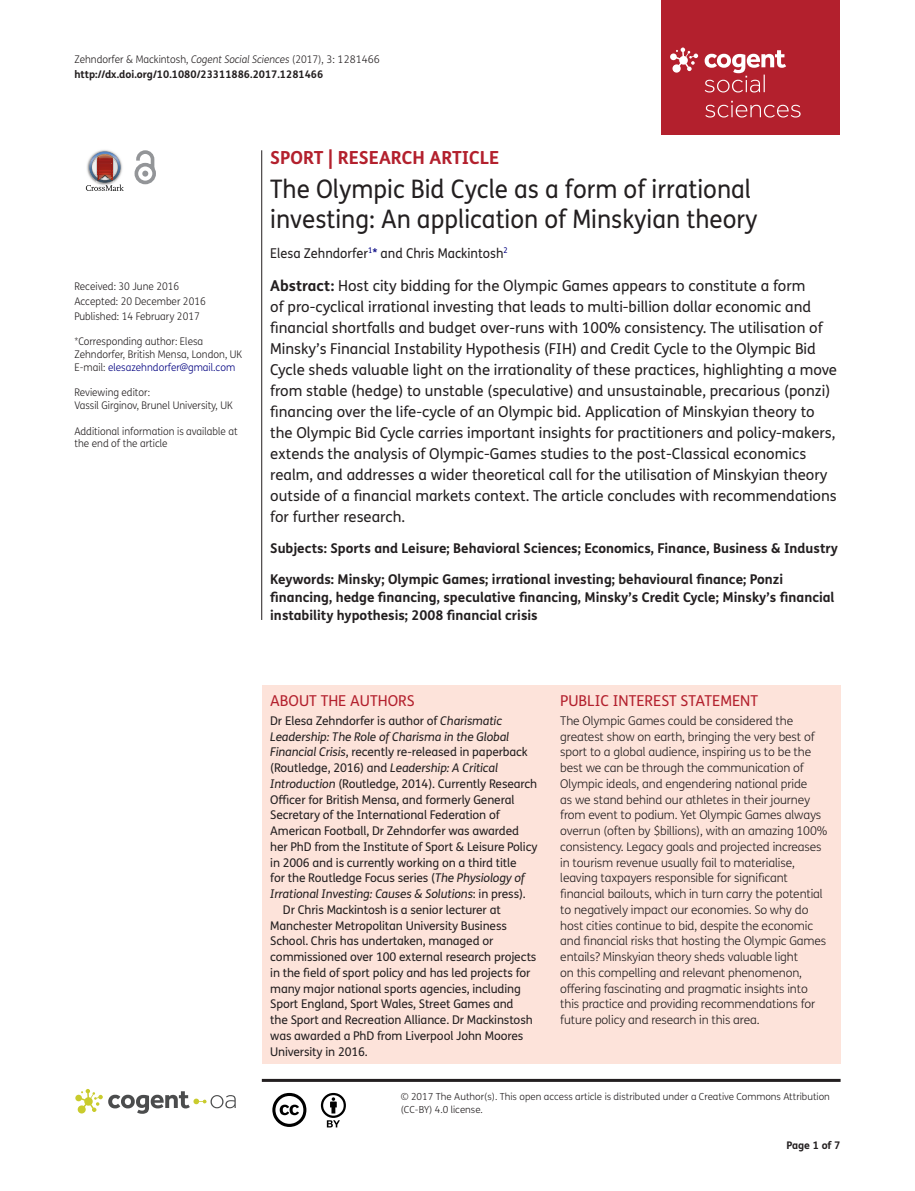
<style>
.page{position:relative;width:915px;height:1191px;background:#fff}
.page>*{position:absolute;margin:0;border:0;box-sizing:border-box;transform-origin:0 0}
.t1{font:25.5px/30px "FS Me Pro";color:#231f20;scale:.95 1}
.t2{font:700 18px "FS Me Pro";color:#b3202d}
.t3{font:15px/21px "FS Me Pro";color:#231f20}
.t4{font:15px "FS Me Pro";color:#b3202d}
.t5{font:700 13.5px/18px "FS Me Pro";color:#231f20}
.t6{font:13.5px "FS Me Pro";color:#231f20;scale:.95 1}
.t7{font:300 12px/15.8px "FS Me Pro";letter-spacing:-.01em;color:#231f20}
.t8{font:12px "FS Me Pro";letter-spacing:-.01em;color:#231f20}
.t9{font:italic 12px "FS Me Pro";letter-spacing:-.01em;color:#231f20}
.t10{font:300 10.5px/12.8px "FS Me Pro";color:#231f20;scale:.95 1}
.t11{font:700 10.5px/15px "FS Me Pro";color:#231f20}
.t12{font:300 9.75px/12.8px "FS Me Pro";color:#231f20}
.s1{font-weight:300}
.s2{font-weight:300;font-style:italic}
.s3{color:#000080}
.s4{font-weight:700}
.s5{font-style:italic}
.s6{font-style:normal}
</style>
<div class="page">
<div style="left:661px;top:0;width:179px;height:134px;background:#b3202d"></div>
<svg style="left:670px;top:48px;width:28px;height:25px"></svg>
<svg style="left:705px;top:101px;width:95px;height:16px"></svg>
<svg style="left:704px;top:50px;width:81px;height:42px"></svg>
<div style="left:261px;top:685px;width:579px;height:378px;background:#fde3da"></div>
<svg style="left:86px;top:151px;width:38px;height:40px"></svg>
<svg style="left:134px;top:150px;width:22px;height:34px"></svg>
<hr style="left:261px;top:150px;width:1px;height:470px;background:#231f20">
<svg style="left:75px;top:1089px;width:161px;height:24px"></svg>
<svg style="left:272px;top:1093px;width:34px;height:34px"></svg>
<svg style="left:321px;top:1093px;width:25px;height:34px"></svg>
<hr style="left:262px;top:1078px;width:578px;height:3px;background:#231f20">
<p class="t11" style="left:74px;top:51px;width:307px"><span class="s1">Zehndorfer &amp; Mackintosh,</span> <span class="s2">Cogent Social Sciences</span> <span class="s1">(2017), 3: 1281466 </span>http://dx.doi.org/10.1080/23311886.2017.1281466</p>
<p class="t10" style="left:74px;top:279px;width:140px;line-height:14.9px">Received: 30 June 2016<br>Accepted: 20 December 2016<br>Published: 14 February 2017</p>
<p class="t10" style="left:74px;top:335px;width:178px">*Corresponding author: Elesa<br>Zehndorfer, British Mensa, London, UK<br>E-mail: <span class="s3">elesazehndorfer@gmail.com</span></p>
<p class="t10" style="left:74px;top:386px;width:168px">Reviewing editor:<br>Vassil Girginov, Brunel University, UK</p>
<p class="t10" style="left:74px;top:424px;width:173px">Additional information is available at the end of the article</p>
<p class="t2" style="left:270px;top:143px;width:230px">SPORT | RESEARCH ARTICLE</p>
<h1 class="t1" style="left:270px;top:174px;width:514px">The Olympic Bid Cycle as a form of irrational investing: An application of Minskyian theory</h1>
<p class="t6" style="left:270px;top:243px;width:251px">Elesa Zehndorfer<sup>1</sup><span class="s3">*</span> and Chris Mackintosh<sup>2</sup></p>
<p class="t3" style="left:270px;top:275px;width:568px"><span class="s4">Abstract:</span> Host city bidding for the Olympic Games appears to constitute a form<br>of pro-cyclical irrational investing that leads to multi-billion dollar economic and financial shortfalls and budget over-runs with 100% consistency. The utilisation of Minsky’s Financial Instability Hypothesis (FIH) and Credit Cycle to the Olympic Bid Cycle sheds valuable light on the irrationality of these practices, highlighting a move from stable (hedge) to unstable (speculative) and unsustainable, precarious (ponzi) financing over the life-cycle of an Olympic bid. Application of Minskyian theory to the Olympic Bid Cycle carries important insights for practitioners and policy-makers, extends the analysis of Olympic-Games studies to the post-Classical economics realm, and addresses a wider theoretical call for the utilisation of Minskyian theory outside of a financial markets context. The article concludes with recommendations for further research.</p>
<p class="t5" style="left:270px;top:539px;width:569px">Subjects: Sports and Leisure; Behavioral Sciences; Economics, Finance, Business &amp; Industry</p>
<p class="t5" style="left:270px;top:569px;width:565px">Keywords: Minsky; Olympic Games; irrational investing; behavioural finance; Ponzi financing, hedge financing, speculative financing, Minsky’s Credit Cycle; Minsky’s financial instability hypothesis; 2008 financial crisis</p>
<p class="t4" style="left:270px;top:690px;width:146px">ABOUT THE AUTHORS</p>
<p class="t8" style="left:270px;top:712px;width:233px">Dr Elesa Zehndorfer is author of <span class="s5">Charismatic</span></p>
<p class="t9" style="left:270px;top:728px;width:240px">Leadership: The Role of Charisma in the Global</p>
<p class="t8" style="left:270px;top:744px;width:259px"><span class="s5">Financial Crisis</span>, recently re-released in paperback</p>
<p class="t9" style="left:270px;top:759px;width:229px"><span class="s6">(Routledge, 2016) and</span> Leadership: A Critical</p>
<p class="t8" style="left:270px;top:775px;width:268px"><span class="s5">Introduction</span> (Routledge, 2014). Currently Research</p>
<p class="t8" style="left:270px;top:791px;width:246px">Officer for British Mensa, and formerly General</p>
<p class="t8" style="left:270px;top:807px;width:231px">Secretary of the International Federation of</p>
<p class="t8" style="left:270px;top:822px;width:250px">American Football, Dr Zehndorfer was awarded</p>
<p class="t8" style="left:270px;top:838px;width:269px">her PhD from the Institute of Sport &amp; Leisure Policy</p>
<p class="t8" style="left:270px;top:854px;width:248px">in 2006 and is currently working on a third title</p>
<p class="t8" style="left:270px;top:870px;width:256px">for the Routledge Focus series (<span class="s5">The Physiology of</span></p>
<p class="t9" style="left:270px;top:885px;width:257px">Irrational Investing: Causes &amp; Solutions<span class="s6">: in press).</span></p>
<p class="t8" style="left:283px;top:901px;width:219px">Dr Chris Mackintosh is a senior lecturer at</p>
<p class="t8" style="left:270px;top:917px;width:238px">Manchester Metropolitan University Business</p>
<p class="t8" style="left:270px;top:933px;width:224px">School. Chris has undertaken, managed or</p>
<p class="t8" style="left:270px;top:948px;width:268px">commissioned over 100 external research projects</p>
<p class="t8" style="left:270px;top:964px;width:262px">in the field of sport policy and has led projects for</p>
<p class="t8" style="left:270px;top:980px;width:252px">many major national sports agencies, including</p>
<p class="t8" style="left:270px;top:996px;width:245px">Sport England, Sport Wales, Street Games and</p>
<p class="t8" style="left:270px;top:1011px;width:264px">the Sport and Recreation Alliance. Dr Mackinstosh</p>
<p class="t8" style="left:270px;top:1027px;width:254px">was awarded a PhD from Liverpool John Moores</p>
<p class="t8" style="left:270px;top:1043px;width:99px">University in 2016.</p>
<p class="t4" style="left:560px;top:690px;width:199px">PUBLIC INTEREST STATEMENT</p>
<p class="t7" style="left:560px;top:712px;width:268px">The Olympic Games could be considered the greatest show on earth, bringing the very best of sport to a global audience, inspiring us to be the best we can be through the communication of Olympic ideals, and engendering national pride<br>as we stand behind our athletes in their journey from event to podium. Yet Olympic Games always overrun (often by $billions), with an amazing 100% consistency. Legacy goals and projected increases in tourism revenue usually fail to materialise, leaving taxpayers responsible for significant financial bailouts, which in turn carry the potential to negatively impact our economies. So why do host cities continue to bid, despite the economic and financial risks that hosting the Olympic Games entails? Minskyian theory sheds valuable light<br>on this compelling and relevant phenomenon, offering fascinating and pragmatic insights into this practice and providing recommendations for future policy and research in this area.</p>
<p class="t12" style="left:400px;top:1090px;width:430px">© 2017 The Author(s). This open access article is distributed under a Creative Commons Attribution (CC-BY) 4.0 license.</p>
<p class="t11" style="left:786px;top:1137px;width:56px">Page 1 of 7</p>
</div>
